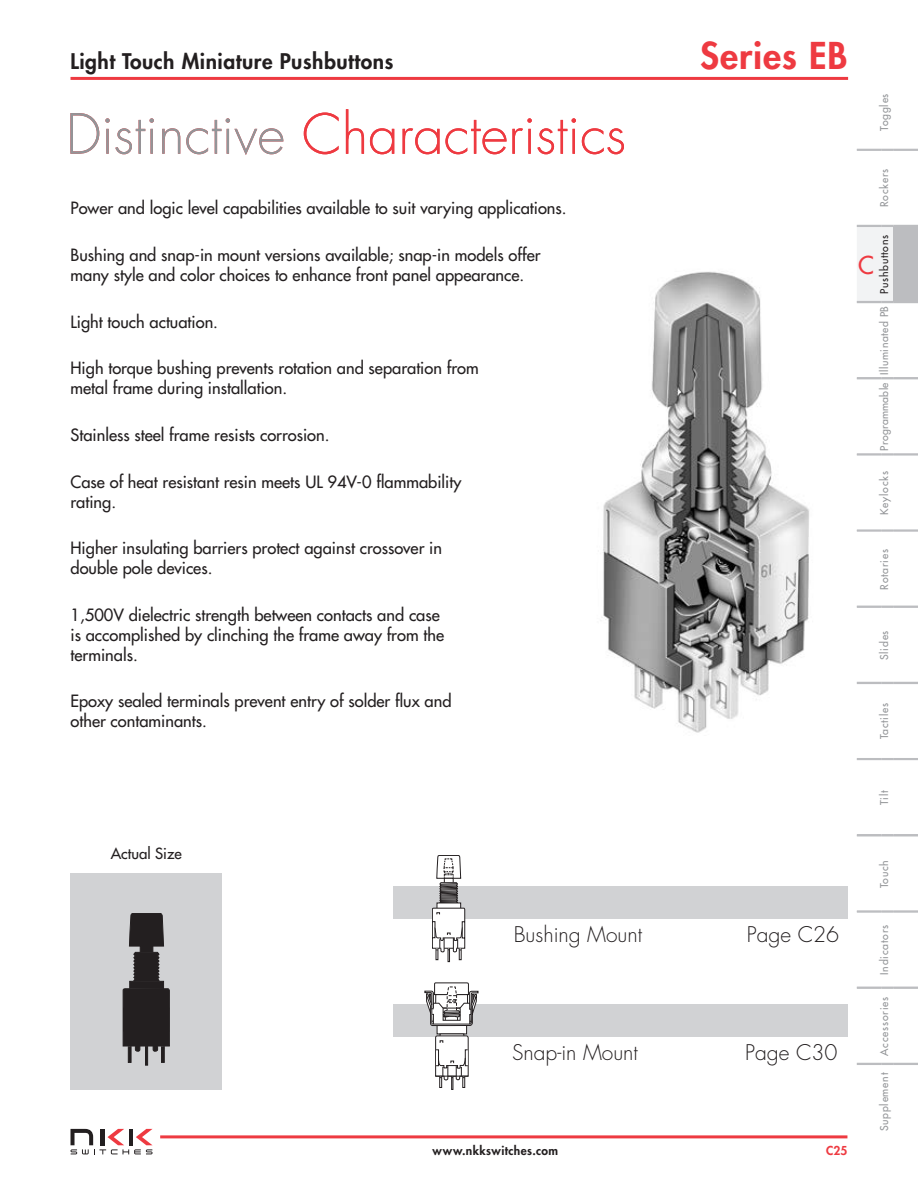
<style>
.page{position:relative;width:918px;height:1188px;background:#fff}
.page>*{position:absolute;margin:0;border:0;box-sizing:border-box;transform-origin:0 0}
.t1{font:300 54px "Futura Std";color:#ee3a41}
.t2{font:800 36px "Futura Std";letter-spacing:.025em;color:#ee3a41}
.t3{font:500 24px "Futura Std";color:#ee3a41}
.t4{font:300 21px "Futura Std";color:#231f20}
.t5{font:800 21px "Futura Std";letter-spacing:.025em;color:#231f20}
.t6{font:500 16.5px/19.8px "Futura Std";color:#231f20}
.t7{font:500 15px "Futura Std";color:#231f20}
.t8{font:800 12px "Futura Std";letter-spacing:.035em;color:#231f20}
.Page_No__Right{font:800 12px "Futura Std";color:#ee3a41}
.t9{font:500 10.5px "Futura Std";letter-spacing:.075em;color:#939598}
.t10{font:500 10.5px "Futura Std";letter-spacing:.05em;color:#939598}
.t11{font:500 10.5px "Futura Std";letter-spacing:.025em;color:#939598}
.t12{font:500 10.5px "Futura Std";letter-spacing:.075em;color:#231f20}
.s1{color:#939598}
</style>
<div class="page">
<hr style="left:71px;top:77px;width:777px;height:3px;background:#ee3a41">
<svg style="left:71px;top:1129px;width:82px;height:25px"></svg>
<hr style="left:160px;top:1135px;width:687px;height:3px;background:#ee3a41">
<hr style="left:857px;top:911px;width:24px;height:2px;background:#bcbdc0">
<hr style="left:893px;top:911px;width:25px;height:2px;background:#bcbdc0">
<svg style="left:857px;top:987px;width:36px;height:2px"></svg>
<hr style="left:893px;top:987px;width:25px;height:2px;background:#bcbdc0">
<svg style="left:857px;top:1063px;width:61px;height:2px"></svg>
<hr style="left:857px;top:454px;width:24px;height:2px;background:#bcbdc0">
<hr style="left:857px;top:529px;width:24px;height:2px;background:#bcbdc0">
<hr style="left:893px;top:454px;width:25px;height:2px;background:#bcbdc0">
<hr style="left:893px;top:529px;width:25px;height:2px;background:#bcbdc0">
<hr style="left:857px;top:530px;width:24px;height:2px;background:#bcbdc0">
<svg style="left:881px;top:529px;width:12px;height:3px"></svg>
<hr style="left:893px;top:530px;width:25px;height:2px;background:#bcbdc0">
<svg style="left:857px;top:606px;width:36px;height:2px"></svg>
<hr style="left:893px;top:606px;width:25px;height:2px;background:#bcbdc0">
<svg style="left:857px;top:682px;width:61px;height:2px"></svg>
<hr style="left:857px;top:453px;width:24px;height:2px;background:#bcbdc0">
<svg style="left:881px;top:453px;width:12px;height:3px"></svg>
<svg style="left:857px;top:377px;width:61px;height:2px"></svg>
<hr style="left:893px;top:453px;width:25px;height:2px;background:#bcbdc0">
<svg style="left:857px;top:149px;width:36px;height:2px"></svg>
<hr style="left:893px;top:149px;width:25px;height:2px;background:#bcbdc0">
<svg style="left:857px;top:225px;width:61px;height:78px"></svg>
<hr style="left:857px;top:910px;width:24px;height:2px;background:#bcbdc0">
<svg style="left:881px;top:910px;width:12px;height:3px"></svg>
<hr style="left:893px;top:910px;width:25px;height:2px;background:#bcbdc0">
<svg style="left:857px;top:834px;width:36px;height:2px"></svg>
<svg style="left:857px;top:758px;width:61px;height:2px"></svg>
<hr style="left:893px;top:834px;width:25px;height:2px;background:#bcbdc0">
<div style="left:393px;top:886px;width:455px;height:32px;background:#d1d2d4"></div>
<div style="left:393px;top:1004px;width:455px;height:33px;background:#d1d2d4"></div>
<div style="left:71px;top:874px;width:151px;height:216px;background:#d1d2d4"></div>
<img style="left:603px;top:271px;width:206px;height:462px">
<svg style="left:424px;top:983px;width:54px;height:107px"></svg>
<svg style="left:432px;top:855px;width:33px;height:107px"></svg>
<div style="left:129px;top:981px;width:35px;height:8px;background:#231f20"></div>
<svg style="left:129px;top:913px;width:35px;height:69px"></svg>
<svg style="left:161px;top:1052px;width:4px;height:11px"></svg>
<hr style="left:128px;top:1046px;width:3px;height:17px;background:#231f20">
<hr style="left:145px;top:1046px;width:3px;height:20px;background:#231f20">
<svg style="left:123px;top:988px;width:47px;height:64px;background:#2c2829"></svg>
<p class="t5" style="left:70px;top:48px;width:324px">Light Touch Miniature Pushbuttons</p>
<h2 class="t2" style="left:700px;top:33px;width:149px">Series EB</h2>
<p class="t1" style="left:66px;top:101px;width:562px"><span class="s1">Distinctive</span> Characteristics</p>
<p class="t6" style="left:71px;top:198px;width:498px">Power and logic level capabilities available to suit varying applications.</p>
<p class="t6" style="left:71px;top:245px;width:472px">Bushing and snap-in mount versions available; snap-in models offer many style and color choices to enhance front panel appearance.</p>
<p class="t6" style="left:71px;top:312px;width:149px">Light touch actuation.</p>
<p class="t6" style="left:71px;top:358px;width:410px">High torque bushing prevents rotation and separation from metal frame during installation.</p>
<p class="t6" style="left:71px;top:425px;width:261px">Stainless steel frame resists corrosion.</p>
<p class="t6" style="left:71px;top:472px;width:392px">Case of heat resistant resin meets UL 94V-0 flammability rating.</p>
<p class="t6" style="left:71px;top:538px;width:373px">Higher insulating barriers protect against crossover in double pole devices.</p>
<p class="t6" style="left:71px;top:605px;width:375px">1,500V dielectric strength between contacts and case is accomplished by clinching the frame away from the terminals.</p>
<p class="t6" style="left:71px;top:691px;width:383px">Epoxy sealed terminals prevent entry of solder flux and</p>
<p class="t6" style="left:71px;top:711px;width:138px">other contaminants.</p>
<p class="t9" style="left:878px;top:131px;width:39px;rotate:-90deg">Toggles</p>
<p class="t9" style="left:878px;top:207px;width:40px;rotate:-90deg">Rockers</p>
<p class="t12" style="left:878px;top:294px;width:61px;rotate:-90deg">Pushbuttons</p>
<p class="t10" style="left:878px;top:375px;width:70px;rotate:-90deg">Illuminated PB</p>
<h3 class="t3" style="left:858px;top:250px;width:17px">C</h3>
<p class="t11" style="left:878px;top:451px;width:70px;rotate:-90deg">Programmable</p>
<p class="t9" style="left:878px;top:515px;width:45px;rotate:-90deg">Keylocks</p>
<p class="t9" style="left:878px;top:590px;width:42px;rotate:-90deg">Rotaries</p>
<p class="t9" style="left:878px;top:660px;width:31px;rotate:-90deg">Slides</p>
<p class="t9" style="left:878px;top:739px;width:38px;rotate:-90deg">Tactiles</p>
<p class="t7" style="left:111px;top:844px;width:73px">Actual Size</p>
<p class="t4" style="left:514px;top:922px;width:130px">Bushing Mount</p>
<p class="t4" style="left:747px;top:922px;width:94px">Page C26</p>
<p class="t4" style="left:512px;top:1040px;width:127px">Snap-in Mount</p>
<p class="t4" style="left:745px;top:1040px;width:94px">Page C30</p>
<p class="t8" style="left:433px;top:1143px;width:127px">www.nkkswitches.com</p>
<p class="Page_No__Right" style="left:826px;top:1143px;width:23px">C25</p>
<p class="t9" style="left:878px;top:805px;width:16px;rotate:-90deg">Tilt</p>
<p class="t9" style="left:878px;top:888px;width:30px;rotate:-90deg">Touch</p>
<p class="t9" style="left:878px;top:975px;width:51px;rotate:-90deg">Indicators</p>
<p class="t9" style="left:878px;top:1056px;width:60px;rotate:-90deg">Accessories</p>
<p class="t9" style="left:878px;top:1131px;width:60px;rotate:-90deg">Supplement</p>
</div>
